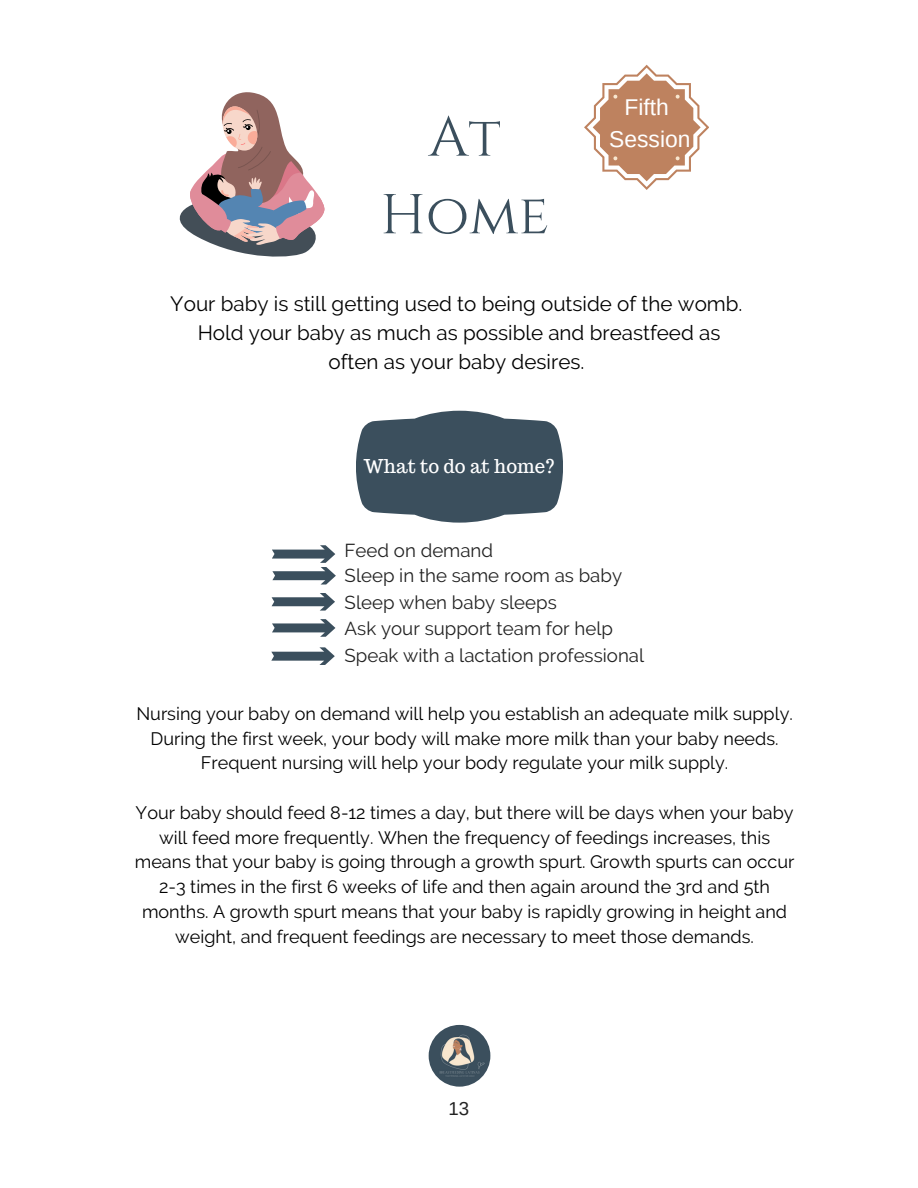
<style>
.page{position:relative;width:918px;height:1188px;background:#fff}
.page>*{position:absolute;margin:0;border:0;box-sizing:border-box;transform-origin:0 0}
.t1{font:55.95px/77.7px "Cinzel";color:#3b4f5d;text-align:center}
.t2{font:22.8px/32px "Arimo";color:#fff;text-align:center}
.t3{font:20.7px/28.8px "Raleway";color:#000;text-align:center}
.t4{font:18.75px/26.2px "Raleway";color:#222}
.t5{font:18.75px "Trocchi";color:#fff}
.t6{font:18.75px "Arimo";color:#222}
.t7{font:18px/24.8px "Raleway";color:#000;text-align:center}
</style>
<div class="page">
<svg style="left:356px;top:411px;width:207px;height:112px;background:#576874"></svg>
<svg style="left:272px;top:545px;width:64px;height:40px"></svg>
<svg style="left:272px;top:593px;width:63px;height:18px"></svg>
<svg style="left:272px;top:619px;width:63px;height:18px"></svg>
<svg style="left:271px;top:647px;width:64px;height:18px"></svg>
<svg style="left:179px;top:92px;width:146px;height:165px"></svg>
<svg style="left:584px;top:65px;width:125px;height:125px"></svg>
<img style="left:429px;top:1025px;width:61px;height:62px;border-radius:50%">
<h1 class="t1" style="left:380px;top:100px;width:170px">At<br>Home</h1>
<p class="t2" style="left:609px;top:92px;width:83px">Fifth<br>Session</p>
<p class="t3" style="left:170px;top:289px;width:574px">Your baby is still getting used to being outside of the womb.<br>Hold your baby as much as possible and breastfeed as often as your baby desires.</p>
<p class="t5" style="left:363px;top:454px;width:193px">What to do at home?</p>
<p class="t4" style="left:345px;top:537px;width:301px">Feed on demand<br>Sleep in the same room as baby<br>Sleep when baby sleeps<br>Ask your support team for help<br>Speak with a lactation professional</p>
<p class="t7" style="left:136px;top:701px;width:658px">Nursing your baby on demand will help you establish an adequate milk supply.<br>During the first week, your body will make more milk than your baby needs.<br>Frequent nursing will help your body regulate your milk supply.</p>
<p class="t7" style="left:135px;top:800px;width:661px">Your baby should feed 8-12 times a day, but there will be days when your baby will feed more frequently. When the frequency of feedings increases, this means that your baby is going through a growth spurt. Growth spurts can occur 2-3 times in the first 6 weeks of life and then again around the 3rd and 5th months. A growth spurt means that your baby is rapidly growing in height and weight, and frequent feedings are necessary to meet those demands.</p>
<p class="t6" style="left:449px;top:1098px;width:22px">13</p>
</div>
